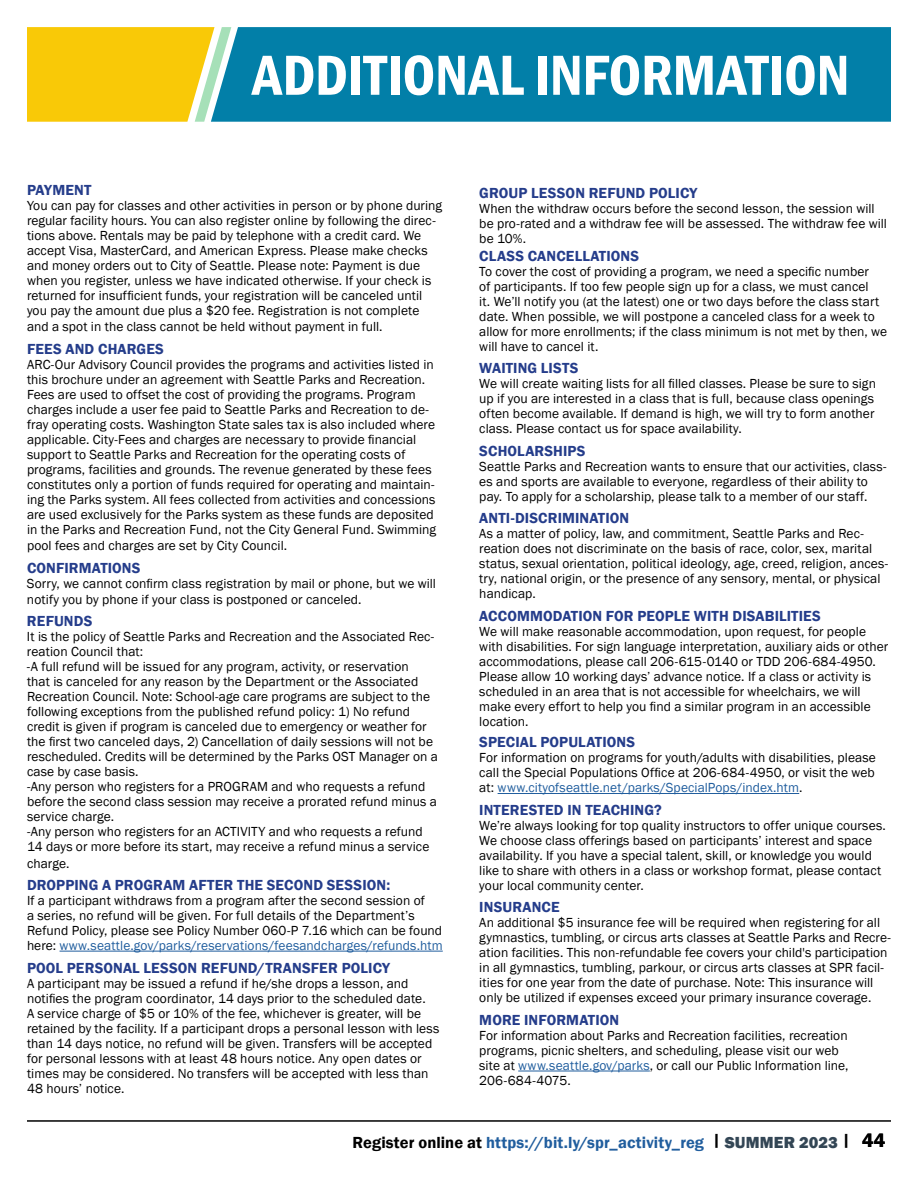
<style>
.page{position:relative;width:918px;height:1188px;background:#fff}
.page>*{position:absolute;margin:0;border:0;box-sizing:border-box;transform-origin:0 0}
.t1{font:58.5px "Franklin Gothic Demi Cond";letter-spacing:-.005em;color:#fff}
.t2{font:600 16.5px "Franklin Gothic";letter-spacing:.005em;color:#215e9e}
.t3{font:15px "Franklin Gothic Demi";letter-spacing:.01em;color:#253d8b}
.t4{font:13.5px/15px "Franklin Gothic";letter-spacing:.005em;color:#000}
.s1{color:#215e9e}
.s2{color:#000}
.s3{font-weight:800;color:#334655}
.s4{font-size:19.5px;color:#000}
</style>
<div class="page">
<hr style="left:27px;top:1120px;width:864px;height:2px;background:#000">
<hr style="left:60px;top:951px;width:383px;height:1px;background:#215e9e">
<div style="left:231px;top:27px;width:660px;height:95px;background:#027fa8"></div>
<hr style="left:498px;top:793px;width:301px;height:1px;background:#215e9e">
<hr style="left:518px;top:1071px;width:132px;height:1px;background:#215e9e">
<svg style="left:27px;top:27px;width:204px;height:95px"></svg>
<h2 class="t1" style="left:252px;top:36px;width:599px">ADDITIONAL INFORMATION</h2>
<h3 class="t3" style="left:27px;top:181px;width:66px">PAYMENT</h3>
<p class="t4" style="left:27px;top:199px;width:417px">You can pay for classes and other activities in person or by phone during regular facility hours. You can also register online by following the direc&shy;tions above. Rentals may be paid by telephone with a credit card. We accept Visa, MasterCard, and American Express. Please make checks and money orders out to City of Seattle. Please note: Payment is due when you register, unless we have indicated otherwise. If your check is returned for insufficient funds, your registration will be canceled until you pay the amount due plus a $20 fee. Registration is not complete and a spot in the class cannot be held without payment in full.</p>
<h3 class="t3" style="left:27px;top:340px;width:138px">FEES AND CHARGES</h3>
<p class="t4" style="left:27px;top:357px;width:411px">ARC-Our Advisory Council provides the programs and activities listed in this brochure under an agreement with Seattle Parks and Recreation.<br>Fees are used to offset the cost of providing the programs. Program charges include a user fee paid to Seattle Parks and Recreation to de&shy;fray operating costs. Washington State sales tax is also included where applicable. City-Fees and charges are necessary to provide financial support to Seattle Parks and Recreation for the operating costs of programs, facilities and grounds. The revenue generated by these fees constitutes only a portion of funds required for operating and maintain&shy;ing the Parks system. All fees collected from activities and concessions are used exclusively for the Parks system as these funds are deposited in the Parks and Recreation Fund, not the City General Fund. Swimming pool fees and charges are set by City Council.</p>
<h3 class="t3" style="left:27px;top:558px;width:115px">CONFIRMATIONS</h3>
<p class="t4" style="left:27px;top:575px;width:411px;line-height:16.2px">Sorry, we cannot confirm class registration by mail or phone, but we will notify you by phone if your class is postponed or canceled.</p>
<h4 class="t3" style="left:27px;top:612px;width:67px">REFUNDS</h4>
<p class="t4" style="left:27px;top:630px;width:409px">It is the policy of Seattle Parks and Recreation and the Associated Rec&shy;reation Council that:</p>
<p class="t4" style="left:27px;top:660px;width:412px">-A full refund will be issued for any program, activity, or reservation<br>that is canceled for any reason by the Department or the Associated Recreation Council. Note: School-age care programs are subject to the following exceptions from the published refund policy: 1) No refund credit is given if program is canceled due to emergency or weather for the first two canceled days, 2) Cancellation of daily sessions will not be rescheduled. Credits will be determined by the Parks OST Manager on a case by case basis.</p>
<p class="t4" style="left:27px;top:780px;width:412px">-Any person who registers for a PROGRAM and who requests a refund before the second class session may receive a prorated refund minus a service charge.</p>
<p class="t4" style="left:27px;top:824px;width:404px;line-height:15.6px">-Any person who registers for an ACTIVITY and who requests a refund<br>14 days or more before its start, may receive a refund minus a service charge.</p>
<h4 class="t3" style="left:27px;top:876px;width:365px">DROPPING A PROGRAM AFTER THE SECOND SESSION:</h4>
<p class="t4" style="left:27px;top:893px;width:417px">If a participant withdraws from a program after the second session of<br>a series, no refund will be given. For full details of the Department’s Refund Policy, please see Policy Number 060-P 7.16 which can be found here: <span class="s1">www.seattle.gov/parks/reservations/feesandcharges/refunds.htm</span></p>
<h4 class="t3" style="left:27px;top:958px;width:364px">POOL PERSONAL LESSON REFUND/TRANSFER POLICY</h4>
<p class="t4" style="left:27px;top:976px;width:414px">A participant may be issued a refund if he/she drops a lesson, and notifies the program coordinator, 14 days prior to the scheduled date.<br>A service charge of $5 or 10% of the fee, whichever is greater, will be retained by the facility. If a participant drops a personal lesson with less than 14 days notice, no refund will be given. Transfers will be accepted for personal lessons with at least 48 hours notice. Any open dates or times may be considered. No transfers will be accepted with less than 48 hours’ notice.</p>
<h4 class="t3" style="left:479px;top:184px;width:219px">GROUP LESSON REFUND POLICY</h4>
<p class="t4" style="left:479px;top:201px;width:409px">When the withdraw occurs before the second lesson, the session will be pro-rated and a withdraw fee will be assessed. The withdraw fee will be 10%.</p>
<h4 class="t3" style="left:479px;top:247px;width:161px">CLASS CANCELLATIONS</h4>
<p class="t4" style="left:479px;top:264px;width:409px">To cover the cost of providing a program, we need a specific number<br>of participants. If too few people sign up for a class, we must cancel<br>it. We’ll notify you (at the latest) one or two days before the class start date. When possible, we will postpone a canceled class for a week to allow for more enrollments; if the class minimum is not met by then, we will have to cancel it.</p>
<h4 class="t3" style="left:479px;top:359px;width:101px">WAITING LISTS</h4>
<p class="t4" style="left:479px;top:377px;width:398px">We will create waiting lists for all filled classes. Please be sure to sign up if you are interested in a class that is full, because class openings often become available. If demand is high, we will try to form another class. Please contact us for space availability.</p>
<h4 class="t3" style="left:479px;top:442px;width:108px">SCHOLARSHIPS</h4>
<p class="t4" style="left:479px;top:459px;width:409px">Seattle Parks and Recreation wants to ensure that our activities, class&shy;es and sports are available to everyone, regardless of their ability to pay. To apply for a scholarship, please talk to a member of our staff.</p>
<h4 class="t3" style="left:479px;top:509px;width:151px">ANTI-DISCRIMINATION</h4>
<p class="t4" style="left:479px;top:527px;width:410px">As a matter of policy, law, and commitment, Seattle Parks and Rec&shy;reation does not discriminate on the basis of race, color, sex, marital status, sexual orientation, political ideology, age, creed, religion, ances&shy;try, national origin, or the presence of any sensory, mental, or physical handicap.</p>
<h4 class="t3" style="left:479px;top:607px;width:343px">ACCOMMODATION FOR PEOPLE WITH DISABILITIES</h4>
<p class="t4" style="left:479px;top:624px;width:410px">We will make reasonable accommodation, upon request, for people with disabilities. For sign language interpretation, auxiliary aids or other accommodations, please call 206-615-0140 or TDD 206-684-4950.<br>Please allow 10 working days’ advance notice. If a class or activity is scheduled in an area that is not accessible for wheelchairs, we will make every effort to help you find a similar program in an accessible location.</p>
<h4 class="t3" style="left:479px;top:733px;width:157px">SPECIAL POPULATIONS</h4>
<p class="t4" style="left:479px;top:751px;width:398px;text-align:justify">For information on programs for youth/adults with disabilities, please call the Special Populations Office at 206-684-4950, or visit the web at: <span class="s1">www.cityofseattle.net/parks/SpecialPops/index.htm</span>.</p>
<h4 class="t3" style="left:479px;top:801px;width:184px">INTERESTED IN TEACHING?</h4>
<p class="t4" style="left:479px;top:818px;width:408px">We’re always looking for top quality instructors to offer unique courses.<br>We choose class offerings based on participants’ interest and space availability. If you have a special talent, skill, or knowledge you would like to share with others in a class or workshop format, please contact your local community center.</p>
<h4 class="t3" style="left:479px;top:898px;width:82px">INSURANCE</h4>
<p class="t4" style="left:479px;top:916px;width:413px">An additional $5 insurance fee will be required when registering for all gymnastics, tumbling, or circus arts classes at Seattle Parks and Recre&shy;ation facilities. This non-refundable fee covers your child's participation in all gymnastics, tumbling, parkour, or circus arts classes at SPR facil&shy;ities for one year from the date of purchase. Note: This insurance will only be utilized if expenses exceed your primary insurance coverage.</p>
<h4 class="t3" style="left:479px;top:1011px;width:141px">MORE INFORMATION</h4>
<p class="t4" style="left:479px;top:1028px;width:371px">For information about Parks and Recreation facilities, recreation programs, picnic shelters, and scheduling, please visit our web site at <span class="s1">www.seattle.gov/parks</span>, or call our Public Information line, 206-684-4075.</p>
<p class="t2" style="left:353px;top:1132px;width:534px"><span class="s2">Register online at</span> https://bit.ly/spr_activity_reg <sup>|</sup> <span class="s3">SUMMER 2023</span> <sup>|</sup> <span class="s4">44</span></p>
</div>
